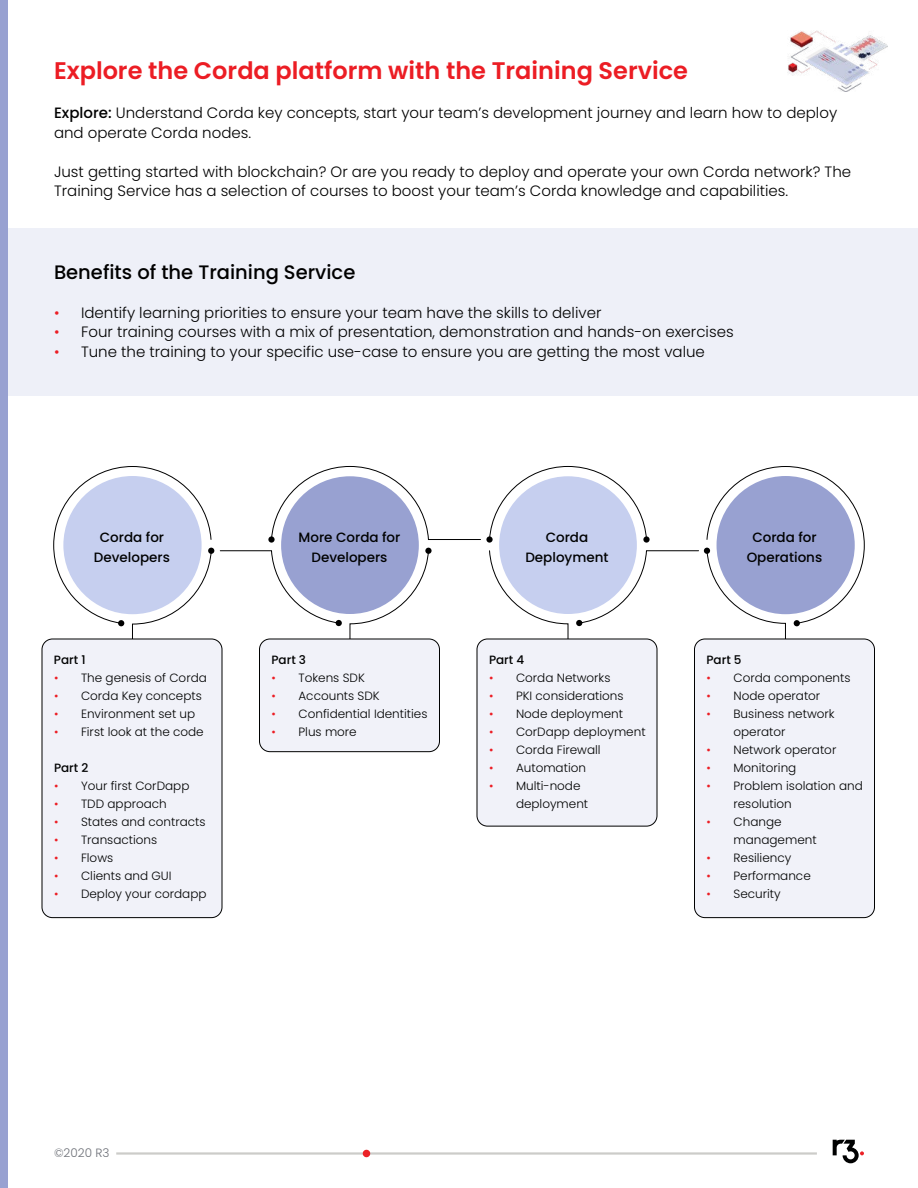
<style>
.page{position:relative;width:918px;height:1188px;background:#fff}
.page>*{position:absolute;margin:0;border:0;box-sizing:border-box;transform-origin:0 0}
.t1{font:600 24px "Poppins";color:#ec1d24}
.t2{font:500 19.5px "Poppins";color:#000}
.t3{font:300 15px/19.5px "Poppins";color:#000}
.t4{font:500 13.5px/19.4px "Poppins";color:#000101;text-align:center}
.t5{font:300 12px/18px "Poppins";color:#000101}
.t6{font:500 12px "Poppins";color:#000101}
.t7{font:300 12px "Poppins";color:#6d7077}
.s1{font-weight:500}
.s2{color:#ec1d24}
</style>
<div class="page">
<svg style="left:349px;top:553px;width:80px;height:86px"></svg>
<div style="left:281px;top:476px;width:138px;height:138px;background:#98a1d1;border-radius:50%"></div>
<svg style="left:271px;top:466px;width:210px;height:74px"></svg>
<svg style="left:268px;top:536px;width:7px;height:7px"></svg>
<svg style="left:220px;top:550px;width:122px;height:76px"></svg>
<div style="left:425px;top:548px;width:7px;height:6px;background:#000;border-radius:50%"></div>
<svg style="left:486px;top:536px;width:7px;height:7px"></svg>
<svg style="left:53px;top:466px;width:161px;height:173px"></svg>
<svg style="left:489px;top:466px;width:376px;height:173px"></svg>
<div style="left:0;top:228px;width:918px;height:168px;background:#eef0f8"></div>
<div style="left:42px;top:639px;width:180px;height:279px;background:#f1f2f9;border-radius:11px"></div>
<div style="left:42px;top:639px;width:180px;height:279px;border:1px solid #000101;border-radius:11px"></div>
<div style="left:477px;top:639px;width:180px;height:187px;background:#f1f2f9;border-radius:11px"></div>
<div style="left:477px;top:639px;width:180px;height:187px;border:1px solid #000101;border-radius:11px"></div>
<div style="left:260px;top:639px;width:180px;height:113px;background:#f1f2f9;border-radius:11px"></div>
<div style="left:259px;top:639px;width:181px;height:113px;border:1px solid #000101;border-radius:11px"></div>
<div style="left:695px;top:639px;width:180px;height:279px;background:#f1f2f9;border-radius:11px"></div>
<div style="left:694px;top:639px;width:181px;height:279px;border:1px solid #000101;border-radius:11px"></div>
<img style="left:787px;top:30px;width:101px;height:62px">
<hr style="left:116px;top:1152px;width:701px;height:3px;background:#ccccc9">
<svg style="left:833px;top:1140px;width:31px;height:23px"></svg>
<div style="left:0;top:0;width:8px;height:1188px;background:#98a1d1"></div>
<div style="left:363px;top:1150px;width:7px;height:7px;background:#eb2227;border-radius:50%"></div>
<h1 class="t1" style="left:54px;top:56px;width:636px">Explore the Corda platform with the Training Service</h1>
<p class="t3" style="left:54px;top:103px;width:785px"><span class="s1">Explore:</span> Understand Corda key concepts, start your team’s development journey and learn how to deploy and operate Corda nodes.</p>
<p class="t3" style="left:54px;top:162px;width:799px">Just getting started with blockchain? Or are you ready to deploy and operate your own Corda network? The<br>Training Service has a selection of courses to boost your team’s Corda knowledge and capabilities.</p>
<h2 class="t2" style="left:54px;top:260px;width:303px">Benefits of the Training Service</h2>
<p class="t3" style="left:54px;top:303px;width:549px"><span class="s2">•</span> Identify learning priorities to ensure your team have the skills to deliver</p>
<p class="t3" style="left:54px;top:322px;width:681px"><span class="s2">•</span> Four training courses with a mix of presentation, demonstration and hands-on exercises</p>
<p class="t3" style="left:54px;top:342px;width:652px"><span class="s2">•</span> Tune the training to your specific use-case to ensure you are getting the most value</p>
<p class="t4" style="left:94px;top:528px;width:78px">Corda for<br>Developers</p>
<p class="t4" style="left:299px;top:528px;width:103px">More Corda for<br>Developers</p>
<p class="t4" style="left:525px;top:528px;width:85px">Corda<br>Deployment</p>
<p class="t4" style="left:747px;top:528px;width:77px">Corda for<br>Operations</p>
<p class="t6" style="left:54px;top:652px;width:33px">Part 1</p>
<p class="t5" style="left:54px;top:669px;width:154px"><span class="s2">•</span> The genesis of Corda</p>
<p class="t5" style="left:54px;top:687px;width:149px"><span class="s2">•</span> Corda Key concepts</p>
<p class="t5" style="left:54px;top:705px;width:143px"><span class="s2">•</span> Environment set up</p>
<p class="t5" style="left:54px;top:723px;width:151px"><span class="s2">•</span> First look at the code</p>
<p class="t6" style="left:54px;top:760px;width:36px">Part 2</p>
<p class="t5" style="left:54px;top:777px;width:137px"><span class="s2">•</span> Your first CorDapp</p>
<p class="t5" style="left:54px;top:795px;width:114px"><span class="s2">•</span> TDD approach</p>
<p class="t5" style="left:54px;top:813px;width:153px"><span class="s2">•</span> States and contracts</p>
<p class="t5" style="left:54px;top:831px;width:105px"><span class="s2">•</span> Transactions</p>
<p class="t5" style="left:54px;top:849px;width:61px"><span class="s2">•</span> Flows</p>
<p class="t5" style="left:54px;top:867px;width:119px"><span class="s2">•</span> Clients and GUI</p>
<p class="t5" style="left:54px;top:885px;width:154px"><span class="s2">•</span> Deploy your cordapp</p>
<p class="t6" style="left:272px;top:652px;width:36px">Part 3</p>
<p class="t5" style="left:272px;top:669px;width:95px"><span class="s2">•</span> Tokens SDK</p>
<p class="t5" style="left:272px;top:687px;width:110px"><span class="s2">•</span> Accounts SDK</p>
<p class="t5" style="left:272px;top:705px;width:158px"><span class="s2">•</span> Confidential Identities</p>
<p class="t5" style="left:272px;top:723px;width:87px"><span class="s2">•</span> Plus more</p>
<p class="t6" style="left:489px;top:652px;width:37px">Part 4</p>
<p class="t5" style="left:489px;top:669px;width:123px"><span class="s2">•</span> Corda Networks</p>
<p class="t5" style="left:489px;top:687px;width:136px"><span class="s2">•</span> PKI considerations</p>
<p class="t5" style="left:489px;top:705px;width:136px"><span class="s2">•</span> Node deployment</p>
<p class="t5" style="left:489px;top:723px;width:158px"><span class="s2">•</span> CorDapp deployment</p>
<p class="t5" style="left:489px;top:741px;width:113px"><span class="s2">•</span> Corda Firewall</p>
<p class="t5" style="left:489px;top:759px;width:99px"><span class="s2">•</span> Automation</p>
<p class="t5" style="left:516px;top:777px;width:74px;text-indent:-27px"><span class="s2">•</span> Multi-node deployment</p>
<p class="t6" style="left:706px;top:653px;width:37px">Part 5</p>
<p class="t5" style="left:706px;top:669px;width:145px"><span class="s2">•</span> Corda components</p>
<p class="t5" style="left:706px;top:687px;width:115px"><span class="s2">•</span> Node operator</p>
<p class="t5" style="left:734px;top:705px;width:103px;text-indent:-27px"><span class="s2">•</span> Business network operator</p>
<p class="t5" style="left:706px;top:741px;width:131px"><span class="s2">•</span> Network operator</p>
<p class="t5" style="left:706px;top:759px;width:91px"><span class="s2">•</span> Monitoring</p>
<p class="t5" style="left:734px;top:777px;width:131px;text-indent:-27px"><span class="s2">•</span> Problem isolation and resolution</p>
<p class="t5" style="left:734px;top:813px;width:85px;text-indent:-27px"><span class="s2">•</span> Change management</p>
<p class="t5" style="left:706px;top:849px;width:86px"><span class="s2">•</span> Resiliency</p>
<p class="t5" style="left:706px;top:867px;width:106px"><span class="s2">•</span> Performance</p>
<p class="t5" style="left:706px;top:885px;width:76px"><span class="s2">•</span> Security</p>
<p class="t7" style="left:54px;top:1146px;width:57px">©2020 R3</p>
</div>
